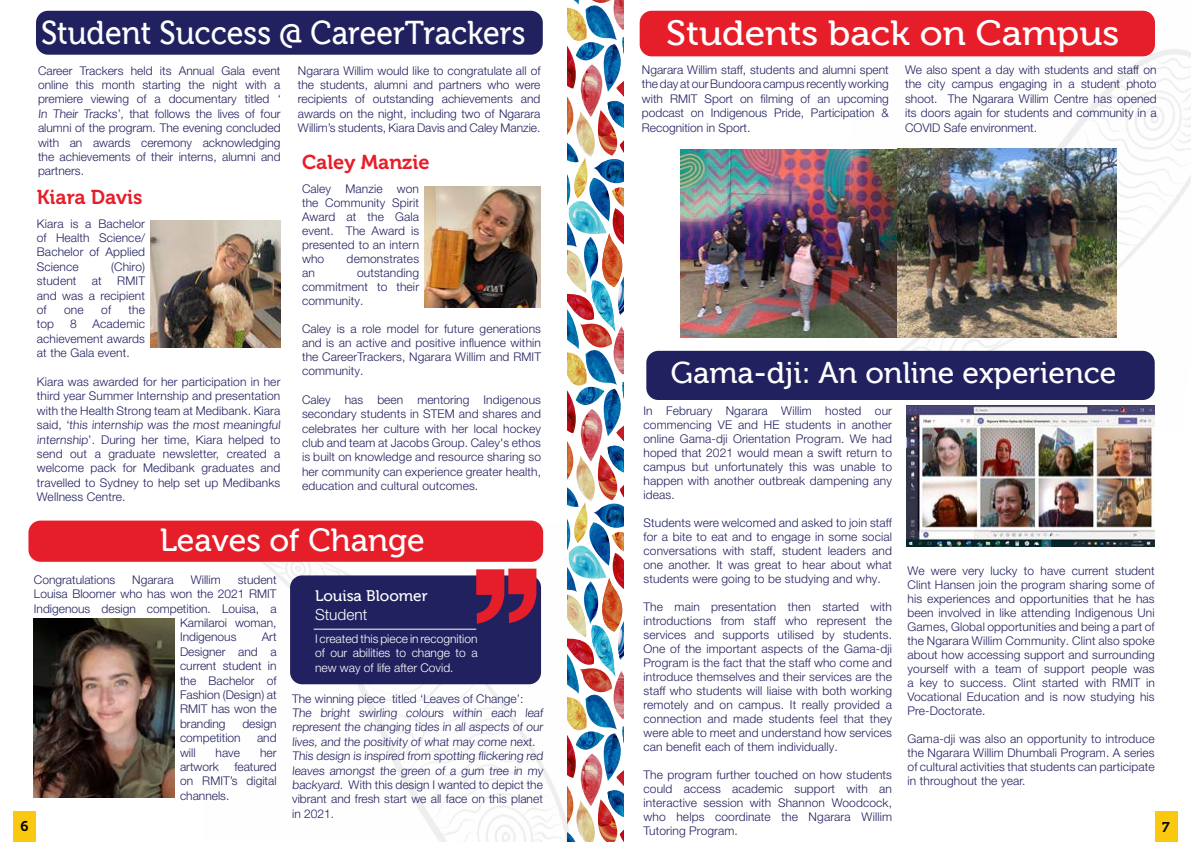
<style>
.page{position:relative;width:1191px;height:842px;background:#fff}
.page>*{position:absolute;margin:0;border:0;box-sizing:border-box;transform-origin:0 0}
.t1{font:35px "Museo 500";color:#fff;scale:1.06 1}
.t2{font:33px "Museo 500";color:#fff;scale:.92 1}
.t3{font:32px "Museo 500";color:#fff}
.t4{font:30px "Museo 500";color:#fff}
.t5{font:20px "Museo 700";color:#e61e2a}
.t6{font:15.4px "Museo 500";color:#fff}
.t7{font:300 15.4px "Helvetica Neue LT Pro";color:#fff}
.t8{font:14px "Museo 700";color:#000}
.t9{font:300 12px/14.4px "Helvetica Neue LT Pro";letter-spacing:.01em;color:#222160;text-align:justify}
.t10{font:300 12px/14.4px "Helvetica Neue LT Pro";color:#fff;text-align:justify}
</style>
<div class="page">
<img style="left:820px;top:10px;width:371px;height:417px">
<img style="left:261px;top:524px;width:306px;height:318px">
<img style="left:567px;top:0;width:57px;height:842px">
<div style="left:28px;top:521px;width:515px;height:41px;background:#e61e2a;border-radius:12px"></div>
<div style="left:36px;top:11px;width:507px;height:44px;background:#222160;border-radius:12px"></div>
<div style="left:639px;top:11px;width:516px;height:45px;background:#e61e2a;border-radius:12px"></div>
<img style="left:681px;top:149px;width:435px;height:188px">
<div style="left:646px;top:351px;width:508px;height:49px;background:#222160;border-radius:12px"></div>
<div style="left:13px;top:812px;width:23px;height:30px;background:#fac90f"></div>
<div style="left:1154px;top:812px;width:23px;height:30px;background:#fac90f"></div>
<div style="left:290px;top:575px;width:251px;height:109px;background:#222160;border-radius:12px"></div>
<svg style="left:476px;top:569px;width:60px;height:55px"></svg>
<hr style="left:314px;top:629px;width:162px;height:1px;background:#fff">
<img style="left:34px;top:619px;width:140px;height:179px">
<img style="left:425px;top:186px;width:115px;height:122px">
<img style="left:151px;top:221px;width:129px;height:126px">
<img style="left:906px;top:406px;width:248px;height:140px">
<h2 class="t2" style="left:41px;top:15px;width:528px">Student Success @ CareerTrackers</h2>
<h1 class="t1" style="left:666px;top:14px;width:429px">Students back on Campus</h1>
<p class="t9" style="left:642px;top:62px;width:248px">Ngarara Willim staff, students and alumni spent the day at our Bundoora campus recently working with RMIT Sport on filming of an upcoming podcast on Indigenous Pride, Participation &amp; Recognition in Sport.</p>
<p class="t9" style="left:905px;top:62px;width:253px">We also spent a day with students and staff on the city campus engaging in a student photo shoot. The Ngarara Willim Centre has opened its doors again for students and community in a COVID Safe environment.</p>
<p class="t9" style="left:38px;top:63px;width:245px">Career Trackers held its Annual Gala event online this month starting the night with a premiere viewing of a documentary titled ‘ In Their Tracks’, that follows the lives of four alumni of the program. The evening concluded with an awards ceremony acknowledging the achievements of their interns, alumni and partners.</p>
<h3 class="t5" style="left:37px;top:185px;width:107px">Kiara Davis</h3>
<p class="t9" style="left:37px;top:216px;width:110px">Kiara is a Bachelor of Health Science/ Bachelor of Applied Science</p>
<p class="t9" style="left:298px;top:63px;width:244px">Ngarara Willim would like to congratulate all of the students, alumni and partners who were recipients of outstanding achievements and awards on the night, including two of Ngarara Willim’s students, Kiara Davis and Caley Manzie.</p>
<h3 class="t5" style="left:302px;top:151px;width:129px">Caley Manzie</h3>
<p class="t9" style="left:302px;top:181px;width:119px;line-height:14px">Caley Manzie won the Community Spirit Award at the Gala event. The Award is presented to an intern who</p>
<p class="t9" style="left:347px;top:251px;width:74px">demonstrates</p>
<p class="t9" style="left:111px;top:259px;width:35px">(Chiro)</p>
<p class="t9" style="left:302px;top:265px;width:119px;line-height:14px;text-indent:55px">outstanding commitment to their community.</p>
<p class="t9" style="left:302px;top:321px;width:240px;line-height:14px">Caley is a role model for future generations and is an active and positive influence within the CareerTrackers, Ngarara Willim and RMIT community.</p>
<p class="t9" style="left:302px;top:392px;width:240px">Caley has been mentoring Indigenous secondary students in STEM and shares and celebrates her culture with her local hockey club and team at Jacobs Group. Caley's ethos is built on knowledge and resource sharing so her community can experience greater health, education and cultural outcomes.</p>
<p class="t9" style="left:302px;top:265px;width:14px">an</p>
<p class="t9" style="left:37px;top:273px;width:41px">student</p>
<p class="t9" style="left:92px;top:273px;width:11px">at</p>
<p class="t9" style="left:37px;top:273px;width:110px;text-indent:80px">RMIT and was a recipient of</p>
<p class="t9" style="left:64px;top:302px;width:21px">one</p>
<p class="t9" style="left:101px;top:302px;width:11px">of</p>
<p class="t9" style="left:129px;top:302px;width:18px">the</p>
<p class="t9" style="left:37px;top:317px;width:110px;text-indent:56px">Academic achievement awards at the Gala event.</p>
<p class="t9" style="left:37px;top:374px;width:246px">Kiara was awarded for her participation in her third year Summer Internship and presentation with the Health Strong team at Medibank. Kiara said, ‘this internship was the most meaningful internship’. During her time, Kiara helped to send out a graduate newsletter, created a welcome pack for Medibank graduates and travelled to Sydney to help set up Medibanks Wellness Centre.</p>
<p class="t9" style="left:37px;top:317px;width:19px">top</p>
<p class="t9" style="left:70px;top:317px;width:8px">8</p>
<h3 class="t4" style="left:671px;top:356px;width:447px">Gama-dji: An online experience</h3>
<p class="t9" style="left:643px;top:404px;width:250px;line-height:14px">In February Ngarara Willim hosted our commencing VE and HE students in another online Gama-dji Orientation Program. We had hoped that 2021 would mean a swift return to campus but unfortunately this was unable to happen with another outbreak dampening any ideas.</p>
<p class="t9" style="left:643px;top:516px;width:250px;line-height:14px">Students were welcomed and asked to join staff for a bite to eat and to engage in some social conversations with staff, student leaders and one another. It was great to hear about what students were going to be studying and why.</p>
<p class="t9" style="left:643px;top:600px;width:250px;line-height:14px">The main presentation then started with introductions from staff who represent the services and supports utilised by students.<br>One of the important aspects of the Gama-dji Program is the fact that the staff who come and introduce themselves and their services are the staff who students will liaise with both working remotely and on campus. It really provided a connection and made students feel that they were able to meet and understand how services can benefit each of them individually.</p>
<p class="t9" style="left:643px;top:768px;width:250px;line-height:14px">The program further touched on how students could access academic support with an interactive session with Shannon Woodcock, who helps coordinate the Ngarara Willim Tutoring Program.</p>
<h3 class="t3" style="left:160px;top:523px;width:267px">Leaves of Change</h3>
<p class="t9" style="left:907px;top:563px;width:249px;line-height:14px">We were very lucky to have current student Clint Hansen join the program sharing some of his experiences and opportunities that he has been involved in like attending Indigenous Uni Games, Global opportunities and being a part of the Ngarara Willim Community. Clint also spoke about how accessing support and surrounding yourself with a team of support people was a key to success. Clint started with RMIT in Vocational Education and is now studying his Pre-Doctorate.</p>
<p class="t9" style="left:907px;top:731px;width:249px;line-height:14px">Gama-dji was also an opportunity to introduce the Ngarara Willim Dhumbali Program. A series of cultural activities that students can participate in throughout the year.</p>
<p class="t9" style="left:34px;top:572px;width:83px">Congratulations</p>
<p class="t9" style="left:132px;top:572px;width:43px">Ngarara</p>
<p class="t9" style="left:191px;top:572px;width:32px">Willim</p>
<p class="t9" style="left:238px;top:572px;width:40px">student</p>
<p class="t9" style="left:34px;top:586px;width:244px">Louisa Bloomer who has won the 2021 RMIT</p>
<p class="t9" style="left:34px;top:601px;width:244px">Indigenous design competition. Louisa, a</p>
<p class="t9" style="left:180px;top:615px;width:98px">Kamilaroi woman,</p>
<p class="t9" style="left:180px;top:630px;width:58px">Indigenous</p>
<p class="t6" style="left:315px;top:587px;width:114px">Louisa Bloomer</p>
<p class="t7" style="left:315px;top:605px;width:54px">Student</p>
<p class="t9" style="left:180px;top:630px;width:98px;text-indent:82px">Art Designer and a current student in the Bachelor of Fashion (Design) at RMIT has won the branding</p>
<p class="t10" style="left:315px;top:631px;width:164px">I created this piece in recognition of our abilities to change to a new way of life after Covid.</p>
<p class="t9" style="left:292px;top:691px;width:253px;text-align:left">The winning piece titled ‘Leaves of Change’:<br>The bright swirling colours within each leaf represent the changing tides in all aspects of our lives, and the positivity of what may come next.<br>This design is inspired from spotting flickering red leaves amongst the green of a gum tree in my backyard. With this design I wanted to depict the vibrant and fresh start we all face on this planet in 2021.</p>
<p class="t9" style="left:242px;top:716px;width:36px">design</p>
<p class="t9" style="left:180px;top:730px;width:62px">competition</p>
<p class="t9" style="left:257px;top:730px;width:21px">and</p>
<p class="t9" style="left:180px;top:745px;width:17px">will</p>
<p class="t9" style="left:216px;top:745px;width:26px">have</p>
<p class="t9" style="left:260px;top:745px;width:18px">her</p>
<p class="t9" style="left:180px;top:759px;width:40px">artwork</p>
<p class="t9" style="left:180px;top:759px;width:98px;text-indent:54px">featured on RMIT’s digital channels.</p>
<p class="t8" style="left:20px;top:819px;width:10px">6</p>
<p class="t8" style="left:1162px;top:819px;width:9px">7</p>
</div>
